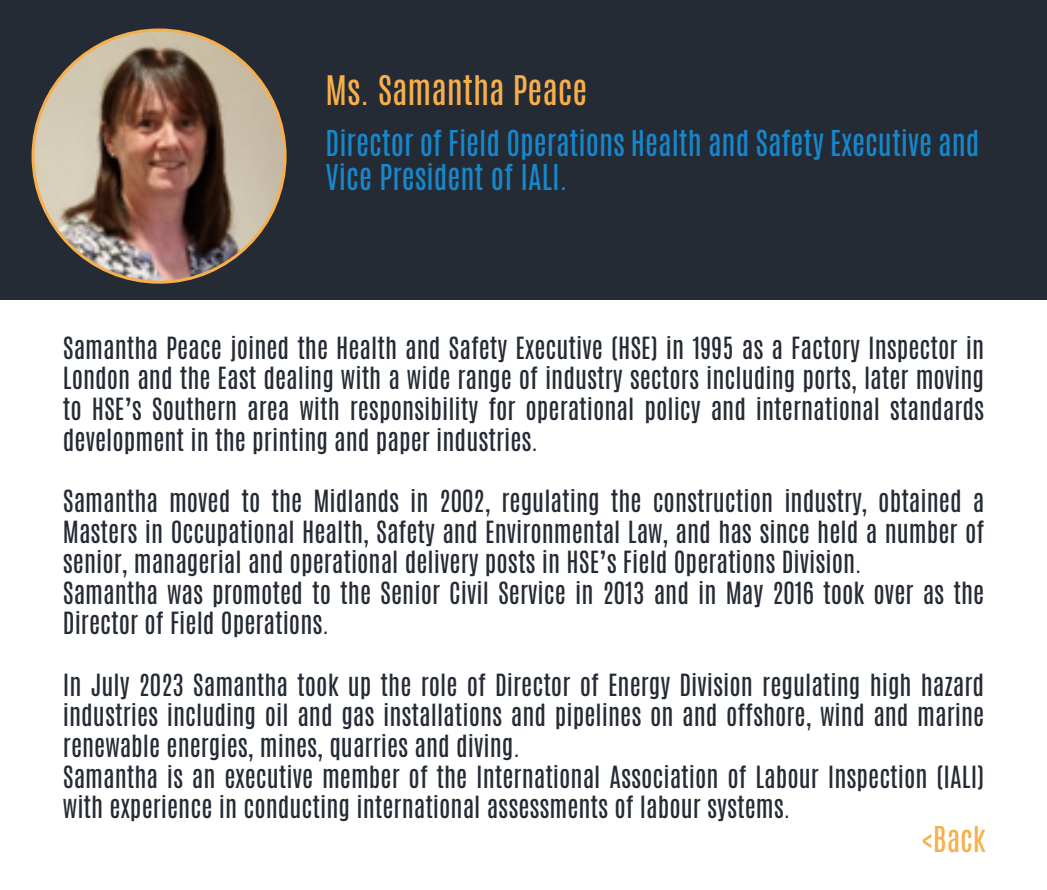
<style>
.page{position:relative;width:1047px;height:890px;background:#fff}
.page>*{position:absolute;margin:0;border:0;box-sizing:border-box;transform-origin:0 0}
.t1{font:33.9px "Antonio";color:#f7af4b}
.t2{font:29.7px/33.9px "Antonio";color:#1787cc}
.t3{font:29.7px "Antonio";color:#f7af4b}
.t4{font:25.5px/30.6px "Antonio";color:#252b35}
</style>
<div class="page">
<div style="left:0;top:0;width:1047px;height:299px;background:#252b35"></div>
<img style="left:33px;top:30px;width:252px;height:252px;border-radius:126px">
<h1 class="t1" style="left:326px;top:65px;width:263px">Ms. Samantha Peace</h1>
<p class="t2" style="left:326px;top:126px;width:655px">Director of Field Operations Health and Safety Executive and<br>Vice President of IALI.</p>
<p class="t4" style="left:63px;top:333px;width:923px;text-align:justify">Samantha Peace joined the Health and Safety Executive (HSE) in 1995 as a Factory Inspector in London and the East dealing with a wide range of industry sectors including ports, later moving to HSE’s Southern area with responsibility for operational policy and international standards development in the printing and paper industries.</p>
<p class="t4" style="left:63px;top:486px;width:923px">Samantha moved to the Midlands in 2002, regulating the construction industry, obtained a Masters in Occupational Health, Safety and Environmental Law, and has since held a number of senior, managerial and operational delivery posts in HSE’s Field Operations Division.<br>Samantha was promoted to the Senior Civil Service in 2013 and in May 2016 took over as the Director of Field Operations.</p>
<p class="t4" style="left:63px;top:669px;width:923px">In July 2023 Samantha took up the role of Director of Energy Division regulating high hazard industries including oil and gas installations and pipelines on and offshore, wind and marine renewable energies, mines, quarries and diving.<br>Samantha is an executive member of the International Association of Labour Inspection (IALI) with experience in conducting international assessments of labour systems.</p>
<p class="t3" style="left:922px;top:817px;width:65px">&lt;Back</p>
</div>
